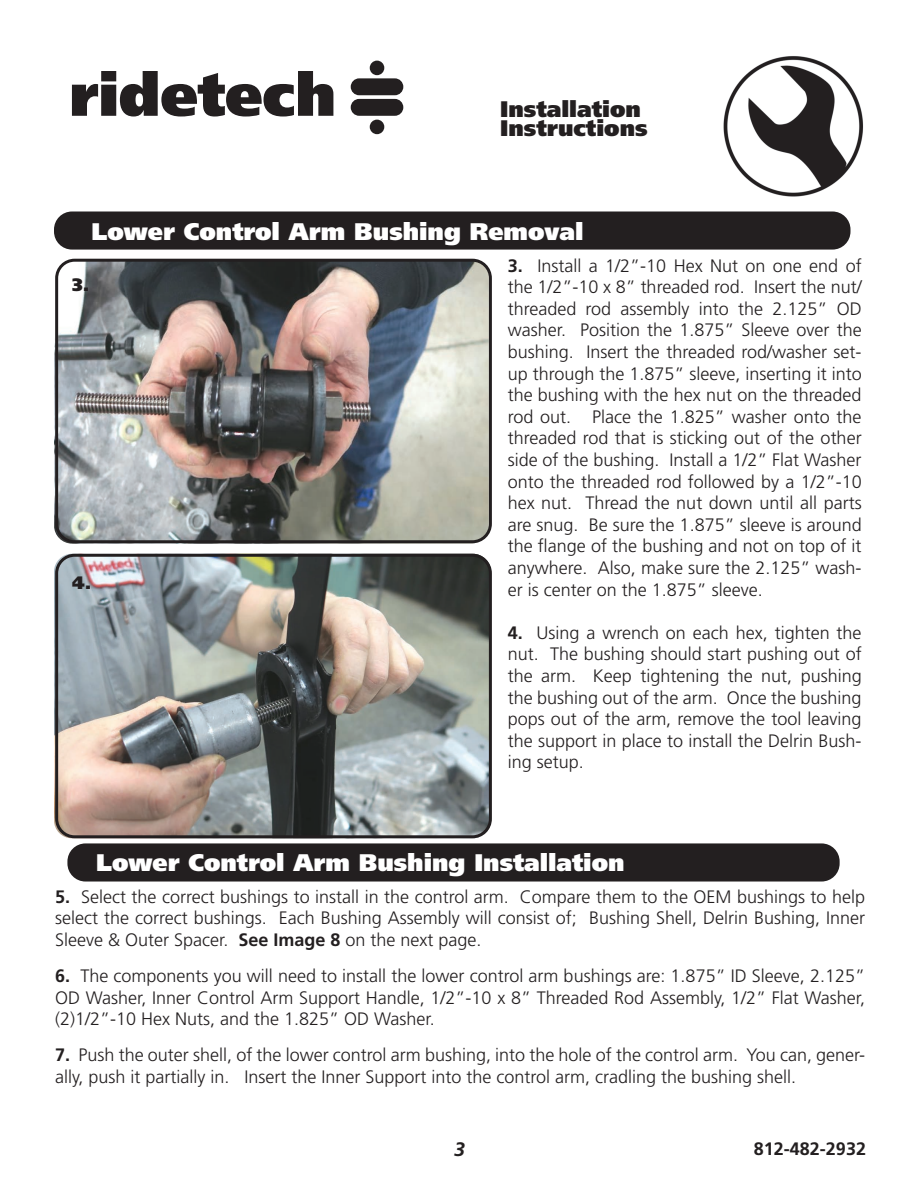
<style>
.page{position:relative;width:918px;height:1188px;background:#fff}
.page>*{position:absolute;margin:0;border:0;box-sizing:border-box;transform-origin:0 0}
.t1{font:900 24px "Frutiger";color:#fff}
.t2{font:900 22.5px/19.5px "Frutiger";color:#231f20}
.t3{font:italic 700 19.5px "Frutiger";color:#231f20}
.t4{font:300 18px/21.6px "Frutiger";color:#231f20;text-align:justify}
.t5{font:700 18px "Frutiger";color:#231f20}
.t6{font:900 18px "Frutiger";color:#231f20}
.s1{font-weight:700}
</style>
<div class="page">
<img style="left:723px;top:56px;width:136px;height:141px">
<svg style="left:72px;top:71px;width:261px;height:46px"></svg>
<div style="left:351px;top:78px;width:52px;height:17px;background:#231f20;border-radius:8px"></div>
<div style="left:351px;top:99px;width:52px;height:17px;background:#231f20;border-radius:8px"></div>
<div style="left:370px;top:61px;width:14px;height:14px;background:#231f20;border-radius:50%"></div>
<div style="left:370px;top:120px;width:14px;height:14px;background:#231f20;border-radius:50%"></div>
<img style="left:54px;top:554px;width:437px;height:284px;border-radius:18px">
<img style="left:54px;top:259px;width:435px;height:285px;border-radius:18px">
<div style="left:55px;top:554px;width:437px;height:284px;border:3px solid #231f20;border-radius:18px"></div>
<div style="left:54px;top:212px;width:797px;height:38px;background:#231f20;border-radius:18px"></div>
<div style="left:55px;top:259px;width:437px;height:284px;border:3px solid #231f20;border-radius:18px"></div>
<div style="left:67px;top:843px;width:773px;height:39px;background:#231f20;border-radius:18px"></div>
<p class="t2" style="left:500px;top:101px;width:149px">Installation<br>Instructions</p>
<h1 class="t1" style="left:92px;top:222px;width:494px">Lower Control Arm Bushing Removal</h1>
<p class="t4" style="left:508px;top:256px;width:356px"><span class="s1">3.</span> Install a 1/2”-10 Hex Nut on one end of the 1/2”-10 x 8” threaded rod. Insert the nut/ threaded rod assembly into the 2.125” OD washer. Position the 1.875” Sleeve over the bushing. Insert the threaded rod/washer set&shy;up through the 1.875” sleeve, inserting it into the bushing with the hex nut on the threaded rod out. Place the 1.825” washer onto the threaded rod that is sticking out of the other side of the bushing. Install a 1/2” Flat Washer onto the threaded rod followed by a 1/2”-10 hex nut. Thread the nut down until all parts are snug. Be sure the 1.875” sleeve is around the flange of the bushing and not on top of it anywhere. Also, make sure the 2.125” wash&shy;er is center on the 1.875” sleeve.</p>
<p class="t4" style="left:508px;top:623px;width:356px"><span class="s1">4.</span> Using a wrench on each hex, tighten the nut. The bushing should start pushing out of the arm. Keep tightening the nut, pushing the bushing out of the arm. Once the bushing pops out of the arm, remove the tool leaving the support in place to install the Delrin Bush&shy;ing setup.</p>
<p class="t6" style="left:72px;top:278px;width:19px">3.</p>
<p class="t6" style="left:72px;top:575px;width:21px">4.</p>
<h1 class="t1" style="left:96px;top:853px;width:530px">Lower Control Arm Bushing Installation</h1>
<p class="t4" style="left:55px;top:887px;width:811px"><span class="s1">5.</span> Select the correct bushings to install in the control arm. Compare them to the OEM bushings to help select the correct bushings. Each Bushing Assembly will consist of; Bushing Shell, Delrin Bushing, Inner Sleeve &amp; Outer Spacer. <span class="s1">See Image 8</span> on the next page.</p>
<p class="t4" style="left:55px;top:966px;width:812px"><span class="s1">6.</span> The components you will need to install the lower control arm bushings are: 1.875” ID Sleeve, 2.125” OD Washer, Inner Control Arm Support Handle, 1/2”-10 x 8” Threaded Rod Assembly, 1/2” Flat Washer, (2)1/2”-10 Hex Nuts, and the 1.825” OD Washer.</p>
<p class="t4" style="left:55px;top:1046px;width:812px"><span class="s1">7.</span> Push the outer shell, of the lower control arm bushing, into the hole of the control arm. You can, gener&shy;ally, push it partially in. Insert the Inner Support into the control arm, cradling the bushing shell.</p>
<p class="t3" style="left:454px;top:1142px;width:12px">3</p>
<p class="t5" style="left:754px;top:1142px;width:114px">812-482-2932</p>
</div>
